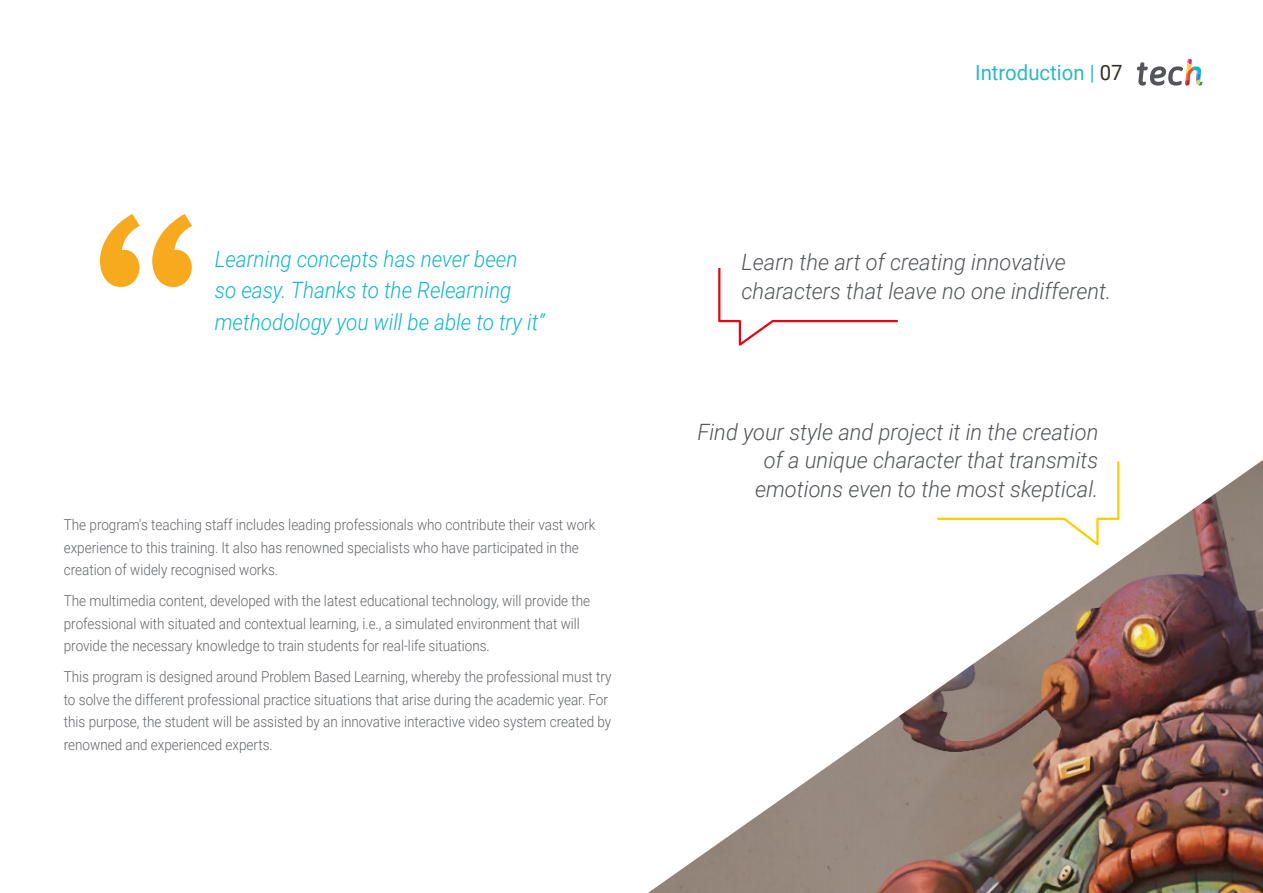
<style>
.page{position:relative;width:1263px;height:893px;background:#fff}
.page>*{position:absolute;margin:0;border:0;box-sizing:border-box;transform-origin:0 0}
.t1{font:italic 300 22.5px/28.5px "Roboto";color:#52555b;text-align:right}
.t2{font:italic 300 22.5px/31.5px "Roboto";color:#0fb6cf;scale:.92 1}
.t3{font:21px "Roboto";color:#2db8c5}
.t4{font:300 15px/22.5px "Roboto";color:#61646a;scale:.9 1}
.s1{color:#312e20}
</style>
<div class="page">
<svg style="left:100px;top:214px;width:92px;height:73px"></svg>
<svg style="left:718px;top:268px;width:180px;height:78px"></svg>
<svg style="left:1137px;top:59px;width:65px;height:27px"></svg>
<img style="left:648px;top:460px;width:615px;height:433px">
<h1 class="t2" style="left:215px;top:242px;width:360px">Learning concepts has never been so easy. Thanks to the Relearning methodology you will be able to try it”</h1>
<p class="t4" style="left:64px;top:513px;width:592px">The program's teaching staff includes leading professionals who contribute their vast work experience to this training. It also has renowned specialists who have participated in the creation of widely recognised works.</p>
<p class="t4" style="left:64px;top:589px;width:586px">The multimedia content, developed with the latest educational technology, will provide the professional with situated and contextual learning, i.e., a simulated environment that will provide the necessary knowledge to train students for real-life situations.</p>
<p class="t4" style="left:64px;top:665px;width:610px">This program is designed around Problem Based Learning, whereby the professional must try to solve the different professional practice situations that arise during the academic year. For this purpose, the student will be assisted by an innovative interactive video system created by renowned and experienced experts.</p>
<h2 class="t3" style="left:975px;top:57px;width:149px">Introduction | <span class="s1">07</span></h2>
<h1 class="t1" style="left:742px;top:247px;width:371px;text-align:left">Learn the art of creating innovative characters that leave no one indifferent.</h1>
<h1 class="t1" style="left:697px;top:417px;width:402px">Find your style and project it in the creation of a unique character that transmits emotions even to the most skeptical.</h1>
</div>
